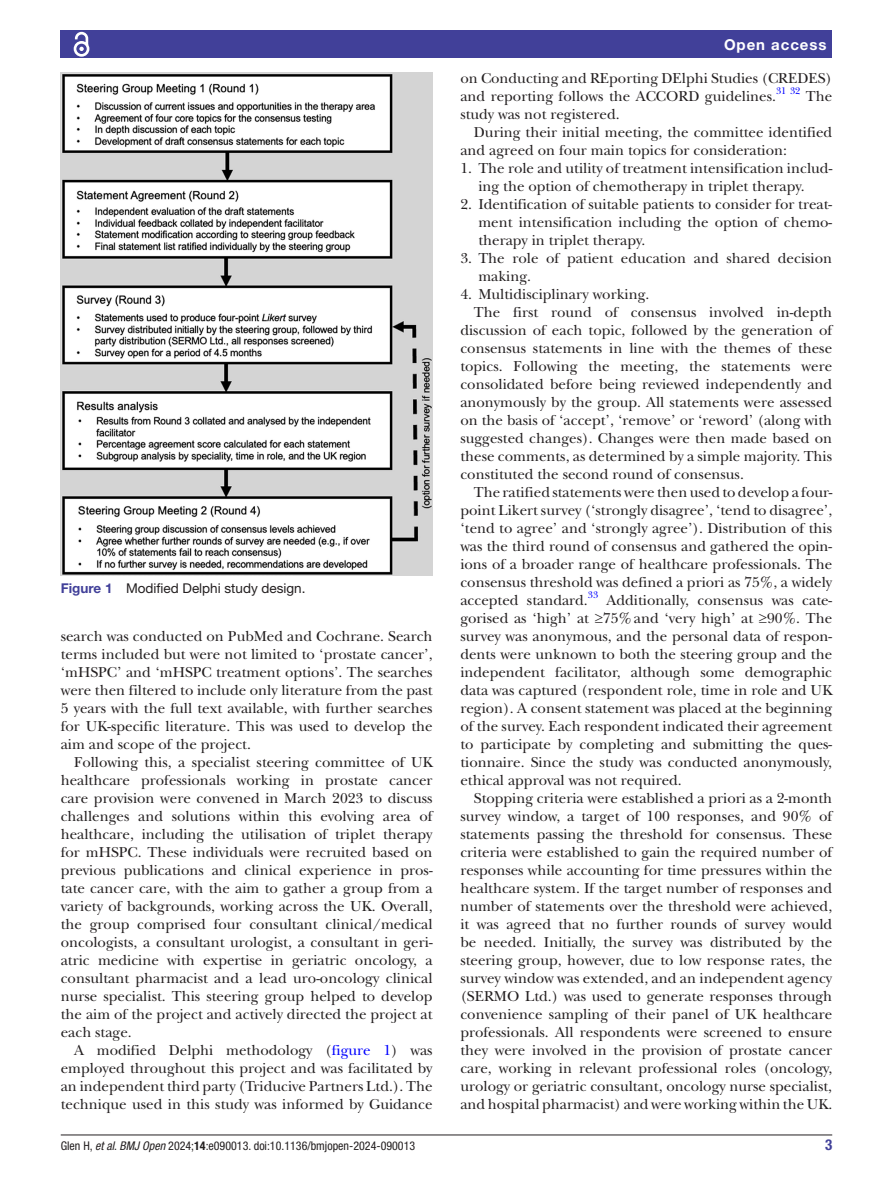
<style>
.page{position:relative;width:893px;height:1191px;background:#fff}
.page>*{position:absolute;margin:0;border:0;box-sizing:border-box;transform-origin:0 0}
.t1{font:15px/18px "New Baskerville";color:#231f20;text-align:justify}
.t2{font:700 15px "Helvetica Neue LT Std";letter-spacing:.065em;color:#fff}
.t3{font:700 condensed 15px "Helvetica Neue LT Std";color:#414099}
.t4{font:13.5px "Helvetica Neue LT Std";color:#231f20}
.t5{font:condensed 12px "Helvetica Neue LT Std";color:#231f20}
.t6{font:9.9px "New Baskerville";color:#00f}
.s1{font-weight:700;color:#414099}
.s2{color:#00f}
.s3{font-style:italic}
.s4{font-weight:700}
</style>
<div class="page">
<hr style="left:61px;top:1134px;width:771px;height:1px;background:#231f20">
<div style="left:61px;top:31px;width:771px;height:27px;background:#414099"></div>
<svg style="left:73px;top:31px;width:17px;height:26px"></svg>
<img style="left:61px;top:73px;width:372px;height:502px">
<p class="t4" style="left:61px;top:580px;width:246px"><span class="s1">Figure 1</span> Modified Delphi study design.</p>
<p class="t1" style="left:61px;top:627px;width:373px">search was conducted on PubMed and Cochrane. Search terms included but were not limited to ‘prostate cancer’, ‘mHSPC’ and ‘mHSPC treatment options’. The searches were then filtered to include only literature from the past 5 years with the full text available, with further searches for UK-specific literature. This was used to develop the aim and scope of the project.</p>
<p class="t1" style="left:61px;top:753px;width:373px;text-indent:14px">Following this, a specialist steering committee of UK healthcare professionals working in prostate cancer care provision were convened in March 2023 to discuss challenges and solutions within this evolving area of healthcare, including the utilisation of triplet therapy for mHSPC. These individuals were recruited based on previous publications and clinical experience in pros&shy;tate cancer care, with the aim to gather a group from a variety of backgrounds, working across the UK. Overall, the group comprised four consultant clinical/medical oncologists, a consultant urologist, a consultant in geri&shy;atric medicine with expertise in geriatric oncology, a consultant pharmacist and a lead uro-oncology clinical nurse specialist. This steering group helped to develop the aim of the project and actively directed the project at each stage.</p>
<p class="t1" style="left:61px;top:1041px;width:373px;text-indent:14px">A modified Delphi methodology (<span class="s2">figure 1</span>) was employed throughout this project and was facilitated by an independent third party (Triducive Partners Ltd.). The technique used in this study was informed by Guidance</p>
<p class="t2" style="left:724px;top:35px;width:104px">Open access</p>
<p class="t1" style="left:460px;top:69px;width:373px">on Conducting and REporting DElphi Studies (CREDES) and reporting follows the ACCORD guidelines.<sup>31</sup> <sup>32</sup> The study was not registered.</p>
<p class="t1" style="left:460px;top:123px;width:373px;text-indent:14px">During their initial meeting, the committee identified and agreed on four main topics for consideration:</p>
<p class="t1" style="left:478px;top:159px;width:355px;text-indent:-18px">1. The role and utility of treatment intensification includ&shy;ing the option of chemotherapy in triplet therapy.</p>
<p class="t1" style="left:478px;top:195px;width:355px;text-indent:-18px">2. Identification of suitable patients to consider for treat&shy;ment intensification including the option of chemo&shy;therapy in triplet therapy.</p>
<p class="t1" style="left:478px;top:249px;width:355px;text-indent:-18px">3. The role of patient education and shared decision making.</p>
<p class="t1" style="left:460px;top:285px;width:190px">4. Multidisciplinary working.</p>
<p class="t1" style="left:474px;top:303px;width:360px">The first round of consensus involved in-depth</p>
<p class="t1" style="left:460px;top:321px;width:373px">discussion of each topic, followed by the generation of</p>
<p class="t1" style="left:460px;top:339px;width:373px">consensus statements in line with the themes of these</p>
<p class="t1" style="left:460px;top:357px;width:373px">topics. Following the meeting, the statements were</p>
<p class="t1" style="left:460px;top:375px;width:373px">consolidated before being reviewed independently and</p>
<p class="t1" style="left:460px;top:393px;width:373px">anonymously by the group. All statements were assessed</p>
<p class="t1" style="left:460px;top:411px;width:373px">on the basis of ‘accept’, ‘remove’ or ‘reword’ (along with</p>
<p class="t1" style="left:460px;top:429px;width:373px">suggested changes). Changes were then made based on</p>
<p class="t1" style="left:460px;top:447px;width:373px">these comments, as determined by a simple majority. This</p>
<p class="t1" style="left:460px;top:465px;width:285px">constituted the second round of consensus.</p>
<p class="t1" style="left:474px;top:483px;width:360px">The ratified statements were then used to develop a four-</p>
<p class="t1" style="left:460px;top:501px;width:373px">point Likert survey (‘strongly disagree’, ‘tend to disagree’,</p>
<p class="t1" style="left:460px;top:519px;width:373px">‘tend to agree’ and ‘strongly agree’). Distribution of this</p>
<p class="t1" style="left:460px;top:537px;width:373px">was the third round of consensus and gathered the opin-</p>
<p class="t1" style="left:460px;top:555px;width:373px">ions of a broader range of healthcare professionals. The</p>
<p class="t1" style="left:460px;top:573px;width:373px">consensus threshold was defined a priori as 75%, a widely</p>
<p class="t1" style="left:460px;top:591px;width:129px">accepted standard.</p>
<p class="t6" style="left:588px;top:589px;width:12px">33</p>
<p class="t1" style="left:460px;top:591px;width:373px;text-indent:146px">Additionally, consensus was cate&shy;gorised as ‘high’ at ≥75%and ‘very high’ at ≥90%. The survey was anonymous, and the personal data of respon&shy;dents were unknown to both the steering group and the independent facilitator, although some demographic data was captured (respondent role, time in role and UK region). A consent statement was placed at the beginning of the survey. Each respondent indicated their agreement to participate by completing and submitting the ques&shy;tionnaire. Since the study was conducted anonymously, ethical approval was not required.</p>
<p class="t1" style="left:460px;top:789px;width:373px;text-indent:14px">Stopping criteria were established a priori as a 2-month survey window, a target of 100 responses, and 90% of statements passing the threshold for consensus. These criteria were established to gain the required number of responses while accounting for time pressures within the healthcare system. If the target number of responses and number of statements over the threshold were achieved, it was agreed that no further rounds of survey would be needed. Initially, the survey was distributed by the steering group, however, due to low response rates, the survey window was extended, and an independent agency (SERMO Ltd.) was used to generate responses through convenience sampling of their panel of UK healthcare professionals. All respondents were screened to ensure they were involved in the provision of prostate cancer care, working in relevant professional roles (oncology, urology or geriatric consultant, oncology nurse specialist, and hospital pharmacist) and were working within the UK.</p>
<p class="t5" style="left:61px;top:1138px;width:356px">Glen H, <span class="s3">et al</span>. <span class="s3">BMJ Open</span> 2024;<span class="s4">14</span>:e090013. doi:10.1136/bmjopen-2024-090013</p>
<p class="t3" style="left:825px;top:1135px;width:9px">3</p>
</div>
